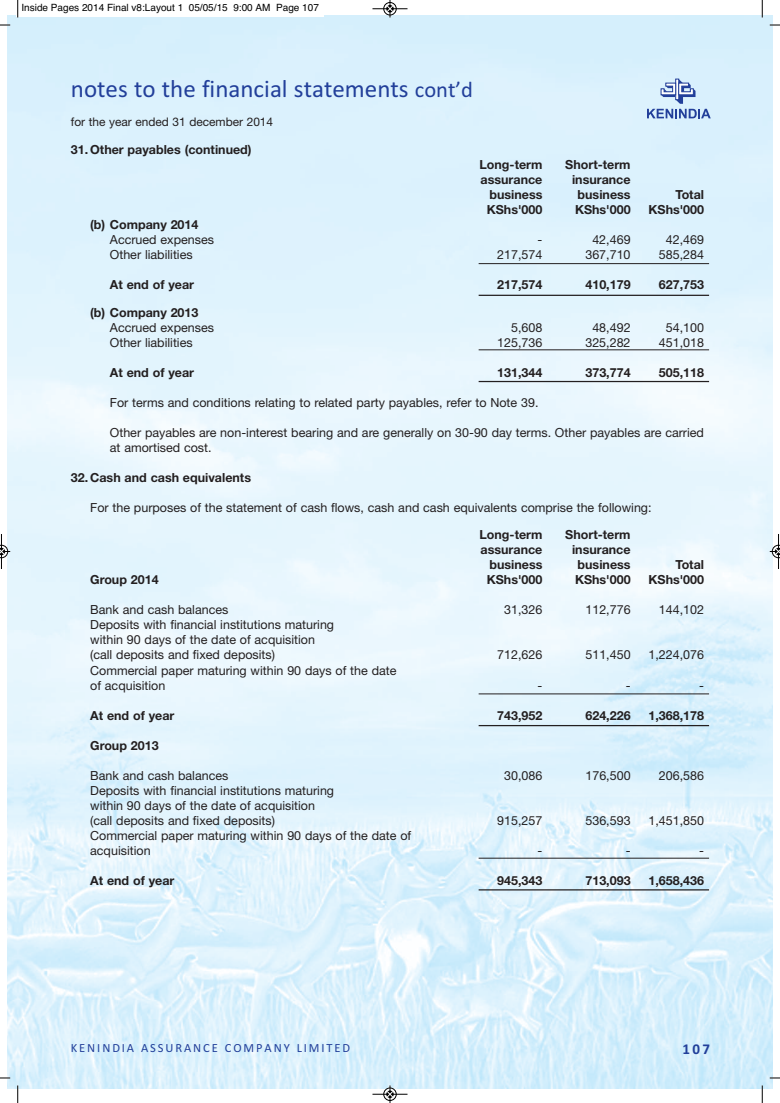
<style>
.page{position:relative;width:780px;height:1103px;background:#fff}
.page>*{position:absolute;margin:0;border:0;box-sizing:border-box;transform-origin:0 0}
.t1{font:25px "Calibri";color:#223f9a}
.t2{font:700 15px "Calibri";color:#223f9a}
.t3{font:12.5px/15px "Helvetica Neue";color:#231f20}
.t4{font:700 12.5px "Helvetica Neue";color:#231f20}
.t5{font:12.5px "Calibri";letter-spacing:.15em;color:#223f9a}
.t6{font:11.88px "Helvetica Neue";color:#231f20}
.t7{font:10px "Helvetica";color:#000}
.s1{font-size:22.5px}
</style>
<div class="page">
<img style="left:7px;top:15px;width:765px;height:1073px">
<svg style="left:647px;top:79px;width:63px;height:39px;background:#b0c6e4"></svg>
<hr style="left:478px;top:263px;width:231px;height:1px;background:#231f20">
<hr style="left:478px;top:295px;width:231px;height:1px;background:#231f20">
<hr style="left:478px;top:693px;width:231px;height:1px;background:#231f20">
<hr style="left:478px;top:725px;width:231px;height:1px;background:#231f20">
<hr style="left:478px;top:349px;width:231px;height:1px;background:#231f20">
<hr style="left:478px;top:381px;width:231px;height:1px;background:#231f20">
<hr style="left:478px;top:857px;width:231px;height:1px;background:#231f20">
<hr style="left:478px;top:889px;width:231px;height:1px;background:#231f20">
<div style="left:16px;top:0;width:308px;height:16px;background:#fff"></div>
<svg style="left:17px;top:0;width:2px;height:18px"></svg>
<svg style="left:761px;top:0;width:2px;height:18px"></svg>
<svg style="left:17px;top:1085px;width:2px;height:17px"></svg>
<svg style="left:761px;top:1085px;width:2px;height:17px"></svg>
<hr style="left:372px;top:9px;width:35px;height:1px;background:#000">
<div style="left:383px;top:2px;width:13px;height:13px;border:1px solid #000;border-radius:50%"></div>
<svg style="left:387px;top:0;width:6px;height:18px"></svg>
<hr style="left:372px;top:1093px;width:35px;height:1px;background:#000">
<div style="left:383px;top:1087px;width:13px;height:13px;border:1px solid #000;border-radius:50%"></div>
<svg style="left:387px;top:1085px;width:6px;height:17px"></svg>
<hr style="left:1px;top:534px;width:1px;height:35px;background:#000">
<svg style="left:0;top:545px;width:10px;height:13px"></svg>
<hr style="left:778px;top:534px;width:1px;height:35px;background:#000">
<svg style="left:769px;top:545px;width:11px;height:13px"></svg>
<p class="t7" style="left:21px;top:4px;width:299px">Inside Pages 2014 Final v8:Layout 1 05/05/15 9:00 AM Page 107</p>
<h1 class="t1" style="left:71px;top:80px;width:403px">notes to the financial statements <span class="s1">cont’d</span></h1>
<p class="t6" style="left:71px;top:117px;width:204px">for the year ended 31 december 2014</p>
<p class="t4" style="left:71px;top:145px;width:182px">31. Other payables (continued)</p>
<p class="t4" style="left:479px;top:160px;width:64px">Long-term</p>
<p class="t4" style="left:565px;top:160px;width:67px">Short-term</p>
<p class="t4" style="left:480px;top:175px;width:63px">assurance</p>
<p class="t4" style="left:572px;top:175px;width:60px">insurance</p>
<p class="t4" style="left:489px;top:190px;width:54px">business</p>
<p class="t4" style="left:577px;top:190px;width:55px">business</p>
<p class="t4" style="left:675px;top:190px;width:30px">Total</p>
<p class="t4" style="left:487px;top:205px;width:57px">KShs'000</p>
<p class="t4" style="left:575px;top:205px;width:57px">KShs'000</p>
<p class="t4" style="left:648px;top:205px;width:57px">KShs'000</p>
<p class="t4" style="left:90px;top:220px;width:110px">(b) Company 2014</p>
<p class="t3" style="left:110px;top:233px;width:106px">Accrued expenses</p>
<p class="t3" style="left:537px;top:233px;width:6px">-</p>
<p class="t3" style="left:592px;top:233px;width:40px">42,469</p>
<p class="t3" style="left:666px;top:233px;width:40px">42,469</p>
<p class="t3" style="left:110px;top:248px;width:84px">Other liabilities</p>
<p class="t3" style="left:497px;top:248px;width:47px">217,574</p>
<p class="t3" style="left:585px;top:248px;width:47px">367,710</p>
<p class="t3" style="left:659px;top:248px;width:47px">585,284</p>
<p class="t4" style="left:110px;top:280px;width:86px">At end of year</p>
<p class="t4" style="left:497px;top:280px;width:47px">217,574</p>
<p class="t4" style="left:585px;top:280px;width:47px">410,179</p>
<p class="t4" style="left:659px;top:280px;width:47px">627,753</p>
<p class="t4" style="left:90px;top:308px;width:110px">(b) Company 2013</p>
<p class="t3" style="left:110px;top:321px;width:106px">Accrued expenses</p>
<p class="t3" style="left:511px;top:321px;width:33px">5,608</p>
<p class="t3" style="left:592px;top:321px;width:40px">48,492</p>
<p class="t3" style="left:666px;top:321px;width:40px">54,100</p>
<p class="t3" style="left:110px;top:336px;width:84px">Other liabilities</p>
<p class="t3" style="left:497px;top:336px;width:47px">125,736</p>
<p class="t3" style="left:585px;top:336px;width:47px">325,282</p>
<p class="t3" style="left:659px;top:336px;width:47px">451,018</p>
<p class="t4" style="left:110px;top:368px;width:86px">At end of year</p>
<p class="t4" style="left:497px;top:368px;width:47px">131,344</p>
<p class="t4" style="left:585px;top:368px;width:47px">373,774</p>
<p class="t4" style="left:659px;top:368px;width:47px">505,118</p>
<p class="t3" style="left:110px;top:396px;width:430px">For terms and conditions relating to related party payables, refer to Note 39.</p>
<p class="t3" style="left:110px;top:426px;width:595px">Other payables are non-interest bearing and are generally on 30-90 day terms. Other payables are carried at amortised cost.</p>
<p class="t4" style="left:71px;top:473px;width:182px">32. Cash and cash equivalents</p>
<p class="t3" style="left:90px;top:501px;width:563px">For the purposes of the statement of cash flows, cash and cash equivalents comprise the following:</p>
<p class="t4" style="left:479px;top:530px;width:64px">Long-term</p>
<p class="t4" style="left:565px;top:530px;width:67px">Short-term</p>
<p class="t4" style="left:480px;top:545px;width:63px">assurance</p>
<p class="t4" style="left:572px;top:545px;width:60px">insurance</p>
<p class="t4" style="left:489px;top:560px;width:54px">business</p>
<p class="t4" style="left:577px;top:560px;width:55px">business</p>
<p class="t4" style="left:675px;top:560px;width:30px">Total</p>
<p class="t4" style="left:90px;top:575px;width:70px">Group 2014</p>
<p class="t4" style="left:487px;top:575px;width:57px">KShs'000</p>
<p class="t4" style="left:575px;top:575px;width:57px">KShs'000</p>
<p class="t4" style="left:648px;top:575px;width:57px">KShs'000</p>
<p class="t3" style="left:90px;top:603px;width:140px">Bank and cash balances</p>
<p class="t3" style="left:504px;top:603px;width:40px">31,326</p>
<p class="t3" style="left:585px;top:603px;width:47px">112,776</p>
<p class="t3" style="left:659px;top:603px;width:47px">144,102</p>
<p class="t3" style="left:90px;top:618px;width:245px">Deposits with financial institutions maturing within 90 days of the date of acquisition (call deposits and fixed deposits)</p>
<p class="t3" style="left:497px;top:648px;width:47px">712,626</p>
<p class="t3" style="left:585px;top:648px;width:47px">511,450</p>
<p class="t3" style="left:648px;top:648px;width:57px">1,224,076</p>
<p class="t3" style="left:90px;top:663px;width:308px">Commercial paper maturing within 90 days of the date of acquisition</p>
<p class="t3" style="left:537px;top:678px;width:6px">-</p>
<p class="t3" style="left:625px;top:678px;width:6px">-</p>
<p class="t3" style="left:699px;top:678px;width:6px">-</p>
<p class="t4" style="left:90px;top:710px;width:86px">At end of year</p>
<p class="t4" style="left:497px;top:710px;width:47px">743,952</p>
<p class="t4" style="left:585px;top:710px;width:47px">624,226</p>
<p class="t4" style="left:648px;top:710px;width:57px">1,368,178</p>
<p class="t4" style="left:90px;top:740px;width:70px">Group 2013</p>
<p class="t3" style="left:90px;top:768px;width:140px">Bank and cash balances</p>
<p class="t3" style="left:504px;top:768px;width:40px">30,086</p>
<p class="t3" style="left:585px;top:768px;width:47px">176,500</p>
<p class="t3" style="left:659px;top:768px;width:47px">206,586</p>
<p class="t3" style="left:90px;top:783px;width:245px">Deposits with financial institutions maturing within 90 days of the date of acquisition (call deposits and fixed deposits)</p>
<p class="t3" style="left:497px;top:813px;width:47px">915,257</p>
<p class="t3" style="left:585px;top:813px;width:47px">536,593</p>
<p class="t3" style="left:648px;top:813px;width:57px">1,451,850</p>
<p class="t3" style="left:90px;top:828px;width:322px">Commercial paper maturing within 90 days of the date of acquisition</p>
<p class="t3" style="left:537px;top:843px;width:6px">-</p>
<p class="t3" style="left:625px;top:843px;width:6px">-</p>
<p class="t3" style="left:699px;top:843px;width:6px">-</p>
<p class="t4" style="left:90px;top:875px;width:86px">At end of year</p>
<p class="t4" style="left:497px;top:875px;width:47px">945,343</p>
<p class="t4" style="left:585px;top:875px;width:47px">713,093</p>
<p class="t4" style="left:648px;top:875px;width:57px">1,658,436</p>
<p class="t5" style="left:71px;top:1043px;width:281px">KENINDIA ASSURANCE COMPANY LIMITED</p>
<p class="t2" style="left:682px;top:1039px;width:29px">107</p>
</div>
